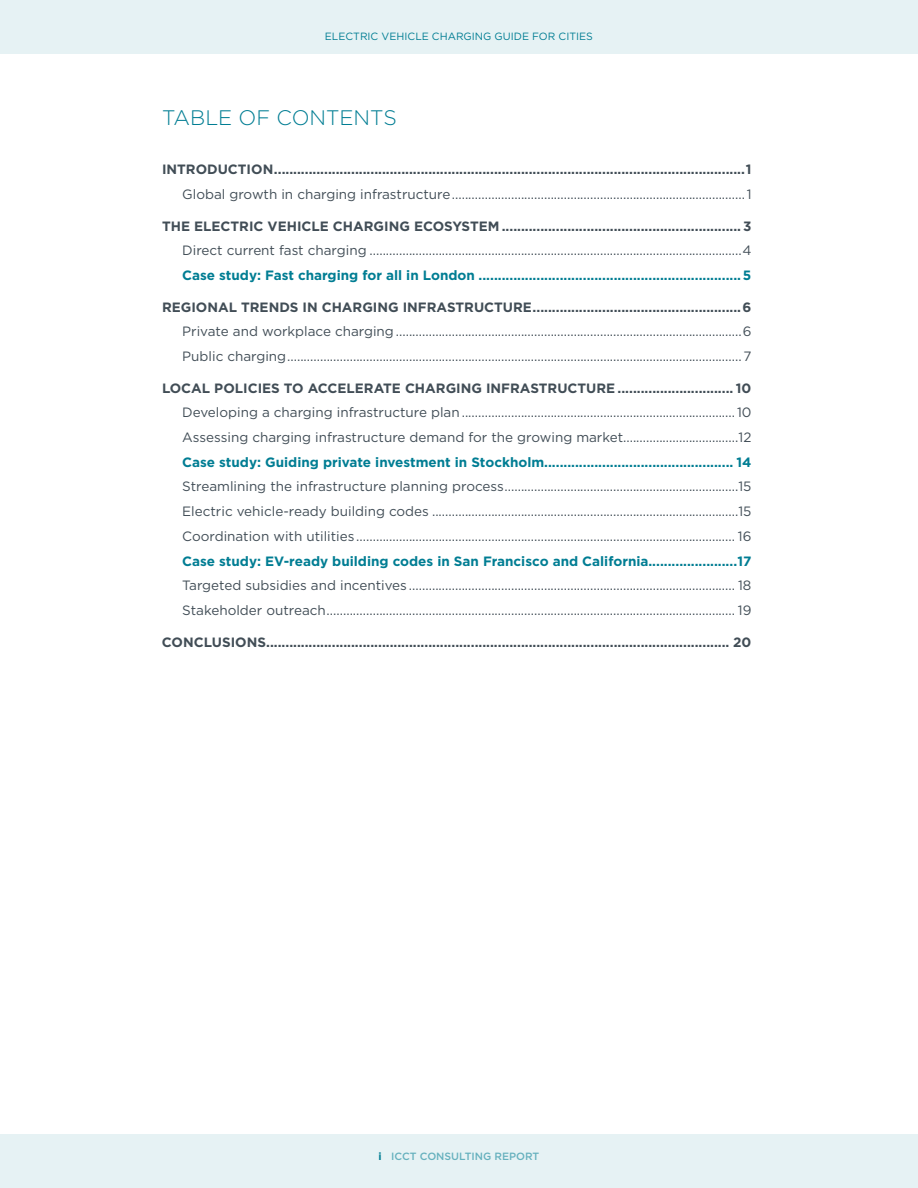
<style>
.page{position:relative;width:918px;height:1188px;background:#fff}
.page>*{position:absolute;margin:0;border:0;box-sizing:border-box;transform-origin:0 0}
.t1{font:300 21px "Gotham";color:#007d93}
.t2{font:13.5px/24.8px "Gotham";color:#414d56}
.t3{font:700 13.5px "Gotham";color:#414d56}
.t4{font:700 13.5px "Gotham";color:#007d93}
.t5{font:10.5px "Gotham";color:#007d93}
.t6{font:500 10.5px "Gotham";color:#66b1be}
.s1{font-weight:700;color:#007d93}
</style>
<div class="page">
<div style="left:0;top:1134px;width:918px;height:54px;background:#e6f2f4"></div>
<div style="left:0;top:0;width:918px;height:54px;background:#e6f2f4"></div>
<p class="t5" style="left:325px;top:30px;width:270px">ELECTRIC VEHICLE CHARGING GUIDE FOR CITIES</p>
<h1 class="t1" style="left:162px;top:104px;width:236px">TABLE OF CONTENTS</h1>
<p class="t3" style="left:162px;top:161px;width:591px">INTRODUCTION..........................................................................................................................1</p>
<p class="t2" style="left:182px;top:182px;width:571px">Global growth in charging infrastructure.........................................................................................1</p>
<p class="t3" style="left:162px;top:217px;width:591px">THE ELECTRIC VEHICLE CHARGING ECOSYSTEM ..............................................................3</p>
<p class="t2" style="left:182px;top:238px;width:571px">Direct current fast charging .................................................................................................................4</p>
<p class="t4" style="left:182px;top:266px;width:571px">Case study: Fast charging for all in London ....................................................................5</p>
<p class="t3" style="left:162px;top:298px;width:591px">REGIONAL TRENDS IN CHARGING INFRASTRUCTURE......................................................6</p>
<p class="t2" style="left:182px;top:319px;width:571px">Private and workplace charging.........................................................................................................6<br>Public charging..........................................................................................................................................7</p>
<p class="t3" style="left:162px;top:379px;width:591px">LOCAL POLICIES TO ACCELERATE CHARGING INFRASTRUCTURE .............................. 10</p>
<p class="t2" style="left:182px;top:400px;width:571px">Developing a charging infrastructure plan...................................................................................10<br>Assessing charging infrastructure demand for the growing market...................................12</p>
<p class="t4" style="left:182px;top:453px;width:571px">Case study: Guiding private investment in Stockholm................................................. 14</p>
<p class="t2" style="left:182px;top:474px;width:571px;text-align:justify">Streamlining the infrastructure planning process.......................................................................15<br>Electric vehicle-ready building codes .............................................................................................15<br>Coordination with utilities ................................................................................................................... 16</p>
<p class="t4" style="left:182px;top:552px;width:571px">Case study: EV-ready building codes in San Francisco and California.......................17</p>
<p class="t2" style="left:182px;top:573px;width:571px">Targeted subsidies and incentives ................................................................................................... 18<br>Stakeholder outreach............................................................................................................................ 19</p>
<p class="t3" style="left:162px;top:633px;width:591px">CONCLUSIONS........................................................................................................................ 20</p>
<p class="t6" style="left:379px;top:1149px;width:162px"><span class="s1">i</span> ICCT CONSULTING REPORT</p>
</div>
